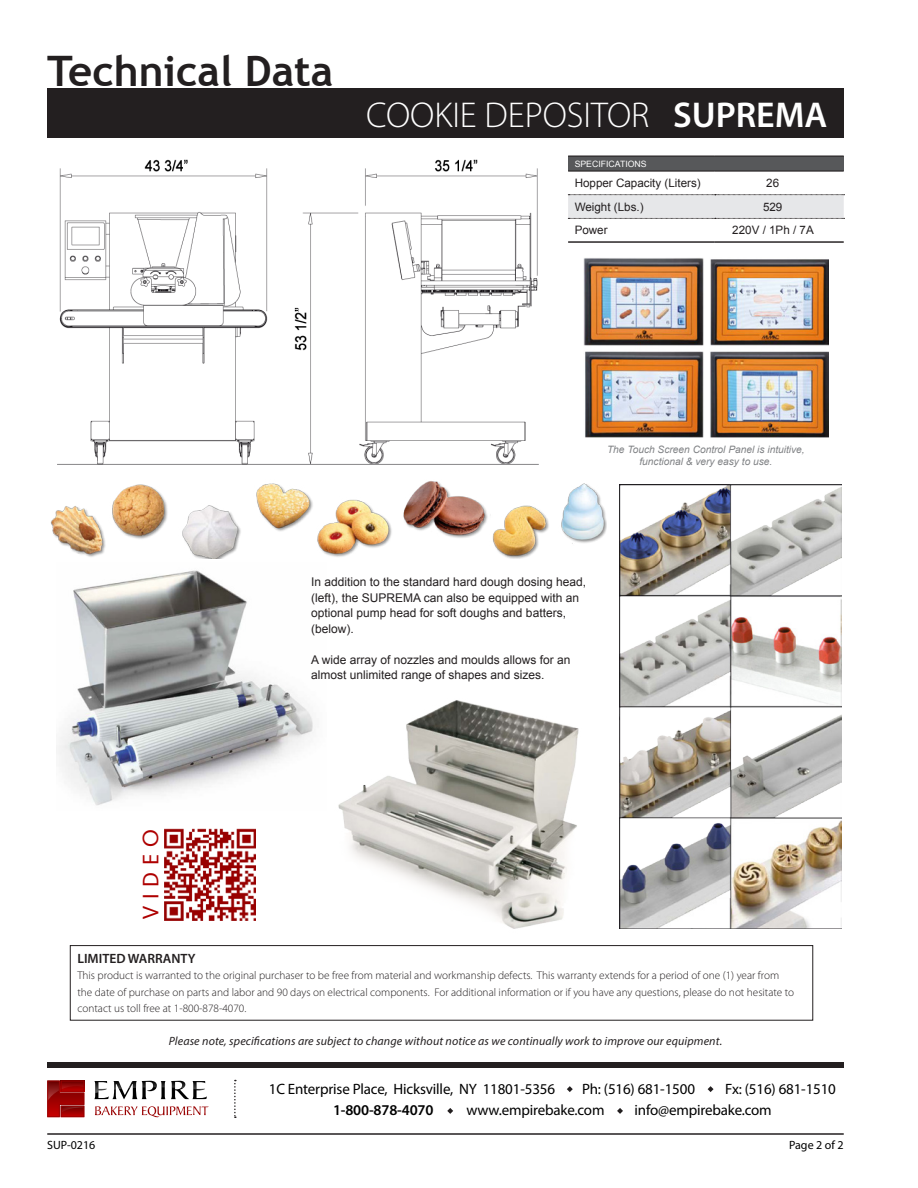
<style>
.page{position:relative;width:918px;height:1188px;background:#fff}
.page>*{position:absolute;margin:0;border:0;box-sizing:border-box;transform-origin:0 0}
.t1{font:700 42px "Trebuchet MS";color:#231f20}
.t2{font:300 36px "Myriad Pro";color:#fff}
.t3{font:20.25px "Geometric 706 BT Medium B";letter-spacing:.33em;color:#ae0000}
.t4{font:15px "Myriad Pro";letter-spacing:-.01em;color:#000}
.t5{font:600 15px "Myriad Pro";letter-spacing:-.01em;color:#000}
.t6{font:600 13.5px "Myriad Pro";color:#231f20}
.t7{font:12px/15.6px "Arial";color:#231f20}
.t8{font:italic 12px "Myriad Pro";letter-spacing:.01em;color:#231f20}
.t9{font:12px "Myriad Pro";color:#000}
.Table_Standard_Font{font:11.7px "Arial";color:#231f20}
.t10{font:300 11.25px/16.5px "Myriad Pro";color:#231f20}
.t11{font:italic 10.2px/12.1px "Arial";color:#808285;text-align:center}
.Dimensions{font:8.7px "Arial";color:#fff}
.s1{font-weight:600}
</style>
<div class="page">
<hr style="left:47px;top:1133px;width:797px;height:2px;background:#231f20">
<div style="left:47px;top:88px;width:797px;height:50px;background:#231f20"></div>
<div style="left:47px;top:1062px;width:797px;height:6px;background:#231f20"></div>
<svg style="left:567px;top:1086px;width:6px;height:6px"></svg>
<svg style="left:617px;top:1108px;width:6px;height:6px"></svg>
<svg style="left:447px;top:1108px;width:6px;height:6px"></svg>
<svg style="left:708px;top:1086px;width:6px;height:6px"></svg>
<svg style="left:234px;top:1080px;width:2px;height:38px"></svg>
<img style="left:58px;top:159px;width:480px;height:306px">
<img style="left:165px;top:829px;width:90px;height:91px">
<img style="left:50px;top:481px;width:556px;height:78px">
<img style="left:583px;top:258px;width:245px;height:179px">
<img style="left:56px;top:570px;width:257px;height:236px">
<img style="left:338px;top:700px;width:241px;height:229px">
<img style="left:619px;top:484px;width:223px;height:445px">
<div style="left:568px;top:156px;width:276px;height:15px;background:#57585a"></div>
<svg style="left:568px;top:194px;width:277px;height:25px;background:#dddedf"></svg>
<hr style="left:568px;top:241px;width:147px;height:2px;background:#231f20">
<hr style="left:715px;top:241px;width:129px;height:2px;background:#231f20">
<hr style="left:568px;top:156px;width:147px;height:1px;background:#231f20">
<hr style="left:715px;top:156px;width:129px;height:1px;background:#231f20">
<hr style="left:568px;top:171px;width:147px;height:1px;background:#231f20">
<hr style="left:715px;top:171px;width:129px;height:1px;background:#231f20">
<svg style="left:47px;top:1081px;width:37px;height:36px"></svg>
<svg style="left:95px;top:1106px;width:114px;height:11px"></svg>
<svg style="left:94px;top:1081px;width:113px;height:18px"></svg>
<div style="left:70px;top:945px;width:743px;height:76px;border:1px solid #231f20"></div>
<h1 class="t1" style="left:47px;top:44px;width:287px">Technical Data</h1>
<p class="t2" style="left:366px;top:93px;width:463px">COOKIE DEPOSITOR <span class="s1">SUPREMA</span></p>
<p class="Dimensions" style="left:575px;top:158px;width:74px">SPECIFICATIONS</p>
<p class="Table_Standard_Font" style="left:575px;top:175px;width:128px">Hopper Capacity (Liters)</p>
<p class="Table_Standard_Font" style="left:766px;top:175px;width:14px">26</p>
<p class="Table_Standard_Font" style="left:575px;top:199px;width:70px">Weight (Lbs.)</p>
<p class="Table_Standard_Font" style="left:763px;top:199px;width:21px">529</p>
<p class="Table_Standard_Font" style="left:575px;top:223px;width:34px">Power</p>
<p class="Table_Standard_Font" style="left:732px;top:223px;width:83px">220V / 1Ph / 7A</p>
<p class="t11" style="left:607px;top:443px;width:199px">The Touch Screen Control Panel is intuitive, functional &amp; very easy to use.</p>
<p class="t3" style="left:137px;top:919px;width:91px;rotate:-90deg">VIDEO</p>
<p class="t7" style="left:311px;top:574px;width:276px">In addition to the standard hard dough dosing head, (left), the SUPREMA can also be equipped with an optional pump head for soft doughs and batters, (below).</p>
<p class="t7" style="left:311px;top:652px;width:261px">A wide array of nozzles and moulds allows for an almost unlimited range of shapes and sizes.</p>
<p class="t6" style="left:77px;top:950px;width:120px">LIMITED WARRANTY</p>
<p class="t10" style="left:77px;top:967px;width:718px">This product is warranted to the original purchaser to be free from material and workmanship defects. This warranty extends for a period of one (1) year from the date of purchase on parts and labor and 90 days on electrical components. For additional information or if you have any questions, please do not hesitate to contact us toll free at 1-800-878-4070.</p>
<p class="t8" style="left:169px;top:1034px;width:555px">Please note, specifications are subject to change without notice as we continually work to improve our equipment.</p>
<p class="t9" style="left:47px;top:1137px;width:50px">SUP-0216</p>
<h3 class="t4" style="left:269px;top:1080px;width:288px">1C Enterprise Place, Hicksville, NY 11801-5356</h3>
<h3 class="t4" style="left:582px;top:1080px;width:114px">Ph: (516) 681-1500</h3>
<h3 class="t4" style="left:725px;top:1080px;width:112px">Fx: (516) 681-1510</h3>
<h3 class="t5" style="left:333px;top:1100px;width:102px">1-800-878-4070</h3>
<h3 class="t4" style="left:466px;top:1101px;width:140px">www.empirebake.com</h3>
<h3 class="t4" style="left:635px;top:1101px;width:139px">info@empirebake.com</h3>
<p class="t9" style="left:789px;top:1137px;width:56px">Page 2 of 2</p>
</div>
